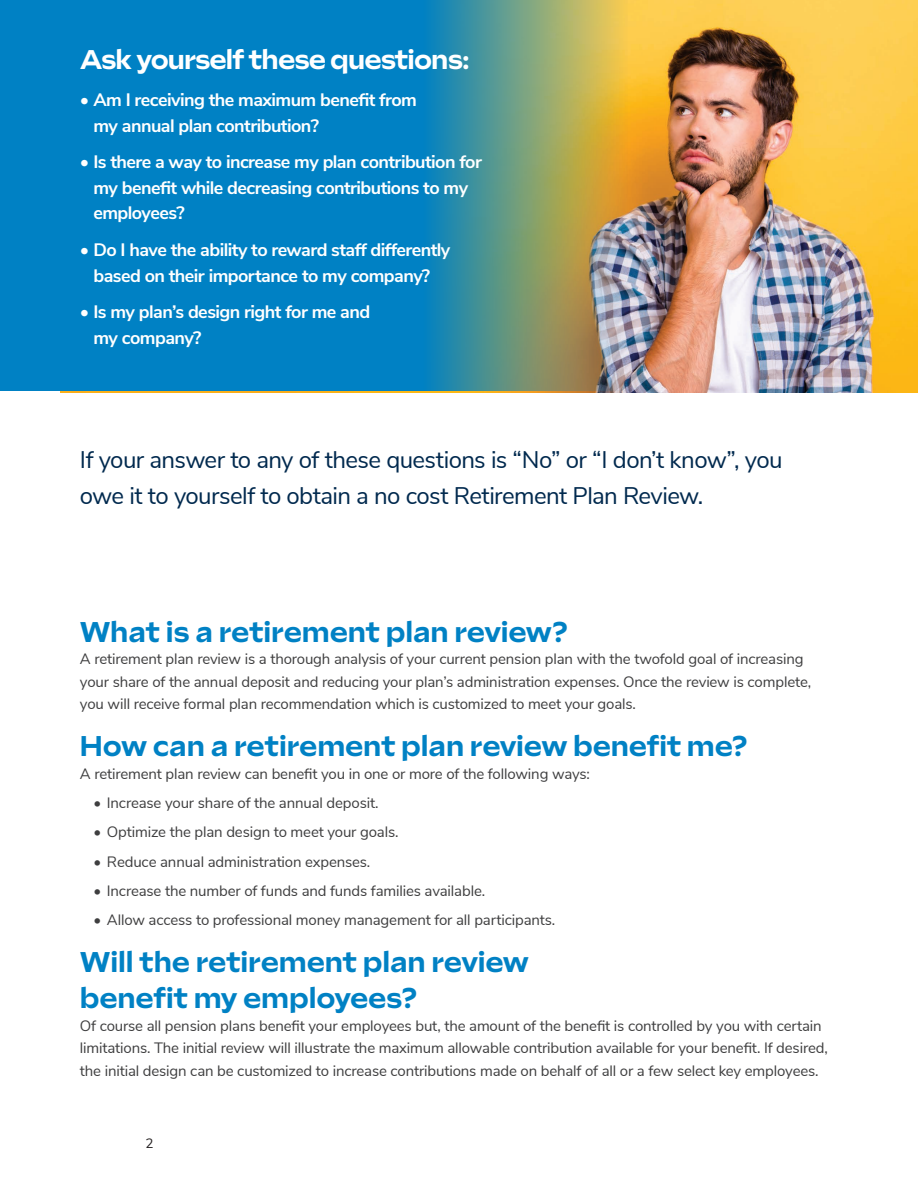
<style>
.page{position:relative;width:918px;height:1188px;background:#fff}
.page>*{position:absolute;margin:0;border:0;box-sizing:border-box;transform-origin:0 0}
._2_Head{font:300 28.5px/36px "Sculpin Var Roman";letter-spacing:-.01em;color:#0081c4}
.Running_Text{font:300 27px "Sculpin Var Roman";letter-spacing:-.03em;color:#fff}
.Intro_Text{font:24px/36px "Nunito Sans";letter-spacing:-.025em;color:#00294e}
.t1{font:700 18px/25.5px "Nunito Sans";letter-spacing:-.03em;color:#fff}
.Running_Text-2{font:15px/22.5px "Nunito Sans";letter-spacing:-.01em;color:#3e3e3f}
.t2{font:13.5px "Nunito Sans";color:#231f20}
</style>
<div class="page">
<img style="left:61px;top:0;width:857px;height:392px">
<svg style="left:0;top:0;width:628px;height:391px;background:#2689ad"></svg>
<p class="Running_Text" style="left:80px;top:45px;width:391px">Ask yourself these questions:</p>
<p class="t1" style="left:93px;top:86px;width:325px;text-indent:-14px">• Am I receiving the maximum benefit from my annual plan contribution?</p>
<p class="t1" style="left:93px;top:148px;width:390px;text-indent:-14px">• Is there a way to increase my plan contribution for my benefit while decreasing contributions to my employees?</p>
<p class="t1" style="left:80px;top:236px;width:372px;text-align:center">• Do I have the ability to reward staff differently based on their importance to my company?</p>
<p class="t1" style="left:93px;top:298px;width:278px;text-indent:-14px">• Is my plan’s design right for me and my company?</p>
<p class="Intro_Text" style="left:80px;top:440px;width:704px">If your answer to any of these questions is “No” or “I don’t know”, you owe it to yourself to obtain a no cost Retirement Plan Review.</p>
<p class="_2_Head" style="left:80px;top:614px;width:490px">What is a retirement plan review?</p>
<p class="Running_Text-2" style="left:80px;top:647px;width:733px">A retirement plan review is a thorough analysis of your current pension plan with the twofold goal of increasing your share of the annual deposit and reducing your plan’s administration expenses. Once the review is complete, you will receive formal plan recommendation which is customized to meet your goals.</p>
<p class="_2_Head" style="left:80px;top:729px;width:669px">How can a retirement plan review benefit me?</p>
<p class="Running_Text-2" style="left:80px;top:761px;width:512px">A retirement plan review can benefit you in one or more of the following ways:</p>
<p class="Running_Text-2" style="left:93px;top:791px;width:287px">• Increase your share of the annual deposit.</p>
<p class="Running_Text-2" style="left:93px;top:820px;width:307px">• Optimize the plan design to meet your goals.</p>
<p class="Running_Text-2" style="left:93px;top:849px;width:278px">• Reduce annual administration expenses.</p>
<p class="Running_Text-2" style="left:93px;top:878px;width:393px">• Increase the number of funds and funds families available.</p>
<p class="Running_Text-2" style="left:93px;top:908px;width:463px">• Allow access to professional money management for all participants.</p>
<p class="_2_Head" style="left:80px;top:945px;width:451px">Will the retirement plan review benefit my employees?</p>
<p class="Running_Text-2" style="left:80px;top:1013px;width:749px">Of course all pension plans benefit your employees but, the amount of the benefit is controlled by you with certain limitations. The initial review will illustrate the maximum allowable contribution available for your benefit. If desired, the initial design can be customized to increase contributions made on behalf of all or a few select key employees.</p>
<p class="t2" style="left:146px;top:1134px;width:10px">2</p>
</div>
